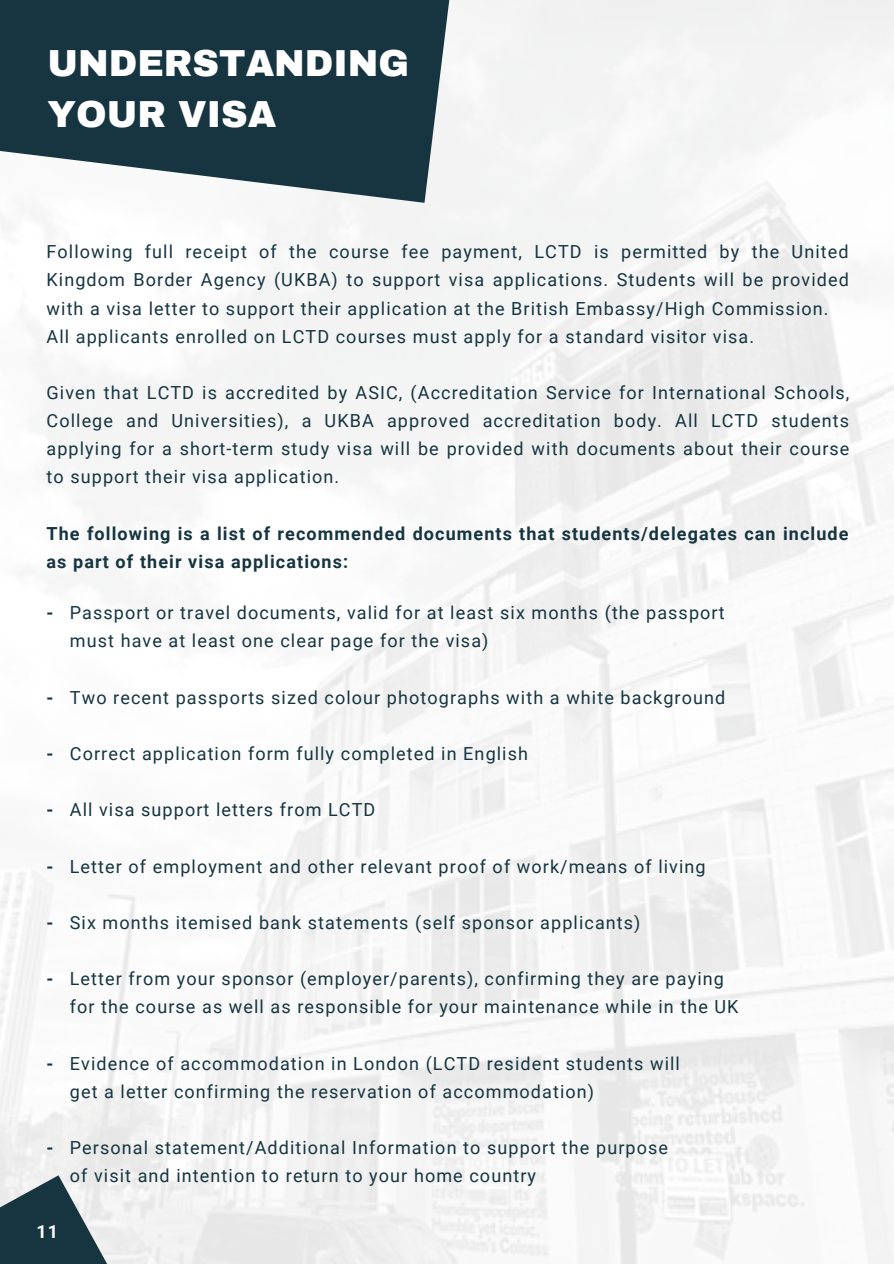
<style>
.page{position:relative;width:894px;height:1264px;background:#fff}
.page>*{position:absolute;margin:0;border:0;box-sizing:border-box;transform-origin:0 0}
.t1{font:900 36.75px "Archivo";color:#fff}
.t2{font:18px/28.2px "Roboto";letter-spacing:.06em;color:#163540;text-align:justify}
.t3{font:700 18px/28.2px "Roboto";letter-spacing:.06em;color:#163540}
.t4{font:700 18px "Roboto";color:#fff}
</style>
<div class="page">
<svg style="left:0;top:0;width:473px;height:203px;fill:#163540"></svg>
<svg style="left:0;top:1175px;width:139px;height:88px"></svg>
<p class="t1" style="left:47px;top:44px;width:363px">UNDERSTANDING</p>
<p class="t1" style="left:47px;top:94px;width:230px">YOUR VISA</p>
<p class="t2" style="left:47px;top:238px;width:803px">Following full receipt of the course fee payment, LCTD is permitted by the United Kingdom Border Agency (UKBA) to support visa applications. Students will be provided with a visa letter to support their application at the British Embassy/High Commission.</p>
<p class="t2" style="left:47px;top:322px;width:709px">All applicants enrolled on LCTD courses must apply for a standard visitor visa.</p>
<p class="t2" style="left:47px;top:379px;width:804px">Given that LCTD is accredited by ASIC, (Accreditation Service for International Schools, College and Universities), a UKBA approved accreditation body. All LCTD students applying for a short-term study visa will be provided with documents about their course to support their visa application.</p>
<p class="t3" style="left:47px;top:519px;width:803px">The following is a list of recommended documents that students/delegates can include as part of their visa applications:</p>
<p class="t3" style="left:47px;top:599px;width:8px">-</p>
<p class="t3" style="left:47px;top:683px;width:8px">-</p>
<p class="t3" style="left:47px;top:739px;width:8px">-</p>
<p class="t3" style="left:47px;top:796px;width:8px">-</p>
<p class="t3" style="left:47px;top:852px;width:8px">-</p>
<p class="t3" style="left:47px;top:908px;width:8px">-</p>
<p class="t3" style="left:47px;top:965px;width:8px">-</p>
<p class="t3" style="left:47px;top:1049px;width:8px">-</p>
<p class="t3" style="left:47px;top:1133px;width:8px">-</p>
<p class="t2" style="left:70px;top:599px;width:656px">Passport or travel documents, valid for at least six months (the passport must have at least one clear page for the visa)</p>
<p class="t2" style="left:70px;top:683px;width:656px">Two recent passports sized colour photographs with a white background</p>
<p class="t2" style="left:70px;top:739px;width:459px">Correct application form fully completed in English</p>
<p class="t2" style="left:70px;top:796px;width:307px">All visa support letters from LCTD</p>
<p class="t2" style="left:70px;top:852px;width:637px">Letter of employment and other relevant proof of work/means of living</p>
<p class="t2" style="left:70px;top:908px;width:572px">Six months itemised bank statements (self sponsor applicants)</p>
<p class="t2" style="left:70px;top:965px;width:655px">Letter from your sponsor (employer/parents), confirming they are paying</p>
<p class="t2" style="left:70px;top:993px;width:670px">for the course as well as responsible for your maintenance while in the UK</p>
<p class="t2" style="left:70px;top:1049px;width:611px">Evidence of accommodation in London (LCTD resident students will</p>
<p class="t2" style="left:70px;top:1077px;width:525px">get a letter confirming the reservation of accommodation)</p>
<p class="t2" style="left:70px;top:1133px;width:599px">Personal statement/Additional Information to support the purpose</p>
<p class="t2" style="left:70px;top:1162px;width:467px">of visit and intention to return to your home country</p>
<p class="t4" style="left:36px;top:1220px;width:23px">11</p>
</div>
